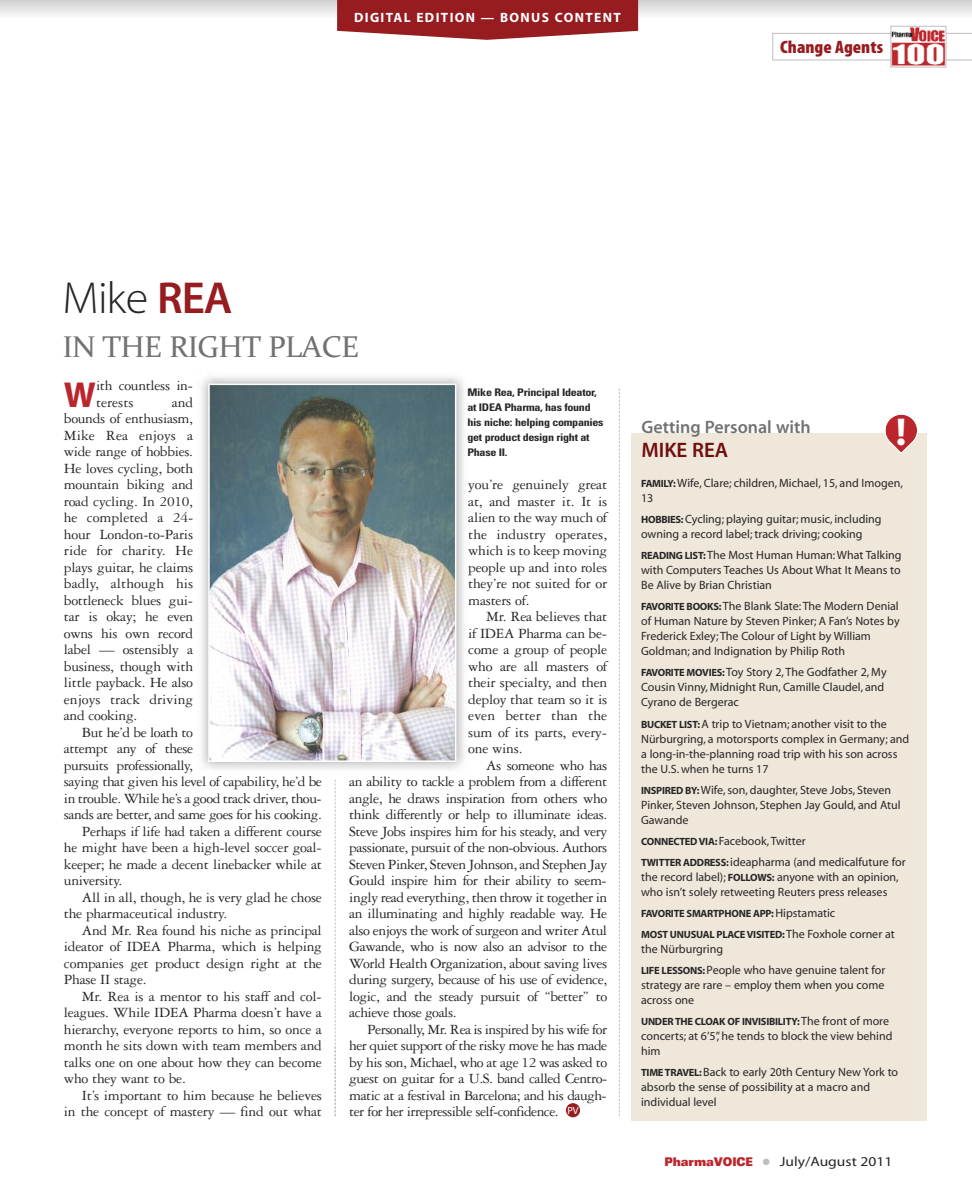
<style>
.page{position:relative;width:972px;height:1188px;background:#fff}
.page>*{position:absolute;margin:0;border:0;box-sizing:border-box;transform-origin:0 0}
.t1{font:45px "Myriad MM 215 wt 600 wd";color:#272627}
.t2{font:39px "Myriad MM 700 wt 600 wd";color:#fff}
.t3{font:36.15px "Myriad MM 700 wt 600 wd";color:#bb262c}
.t4{font:30px "Constantia";letter-spacing:-.025em;color:#737272}
.t5{font:21px "Myriad MM 565 wt 600 wd";color:#6f100f}
.t6{font:18px "Myriad MM 565 wt 600 wd";color:#737272}
.t7{font:18px "Myriad MM 830 wt 300 wd";color:#961c20;scale:1.05 1}
.t8{font:15px/16.5px "Garamond Three";letter-spacing:-.015em;color:#272627;text-align:justify}
.t9{font:13.5px "Myriad MM 400 wt 600 wd";color:#272627;scale:1.15 1}
.t10{font:13.5px "Myriad MM 700 wt 600 wd";letter-spacing:.1em;color:#fff}
.t11{font:12px/15px "Myriad MM 400 wt 600 wd";color:#272627}
.t12{font:10.5px/21px "Myriad MM 700 wt 600 wd";letter-spacing:-.025em;color:#272627}
.t13{font:700 condensed 10.5px/15px "Univers";letter-spacing:-.025em;color:#272627;scale:1.15 1}
.s1{font-family:"Myriad MM 565 wt 600 wd";color:#961c20}
.s2{font-family:"Myriad MM 700 wt 600 wd";font-size:10.5px}
.s3{font-family:"Myriad MM 400 wt 600 wd";font-size:12px}
.s4{font-family:"Univers";font-weight:900;font-stretch:expanded;font-size:12px;color:#bb262c}
.s5{color:#bebebe}
</style>
<div class="page">
<div style="left:631px;top:433px;width:295px;height:688px;background:#efe7da"></div>
<svg style="left:885px;top:414px;width:33px;height:40px"></svg>
<img style="left:201px;top:377px;width:263px;height:393px">
<img style="left:211px;top:387px;width:242px;height:372px">
<div style="left:208px;top:384px;width:248px;height:378px;border:2px solid #fff"></div>
<svg style="left:772px;top:33px;width:200px;height:27px"></svg>
<img style="left:893px;top:28px;width:51px;height:37px">
<div style="left:891px;top:26px;width:55px;height:41px;border:1px solid #bebebe"></div>
<div style="left:566px;top:1103px;width:14px;height:14px;background:#961c20;border-radius:7px"></div>
<svg style="left:619px;top:389px;width:1px;height:727px"></svg>
<svg style="left:335px;top:780px;width:1px;height:336px"></svg>
<svg style="left:3px;top:0;width:969px;height:17px"></svg>
<svg style="left:337px;top:0;width:301px;height:40px;background:#a2363a"></svg>
<svg style="left:0;top:0;width:3px;height:15px"></svg>
<p class="t10" style="left:354px;top:12px;width:268px">DIGITAL EDITION — BONUS CONTENT</p>
<p class="t7" style="left:780px;top:40px;width:100px">Change Agents</p>
<h1 class="t1" style="left:62px;top:281px;width:171px">Mike <span class="s1">REA</span></h1>
<h3 class="t4" style="left:62px;top:329px;width:298px">IN THE RIGHT PLACE</h3>
<h3 class="t3" style="left:64px;top:381px;width:34px">W</h3>
<p class="t8" style="left:96px;top:379px;width:98px">ith countless in&shy;terests</p>
<p class="t8" style="left:64px;top:395px;width:131px;text-indent:108px">and bounds of enthusiasm, Mike Rea enjoys a wide range of hobbies.<br>He loves cycling, both mountain biking and road cycling. In 2010, he completed a 24- hour London-to-Paris ride for charity. He plays guitar, he claims badly, although his bottleneck blues gui&shy;tar is okay; he even owns his own record label — ostensibly a business, though with little payback. He also enjoys track driving and cooking.</p>
<p class="t8" style="left:82px;top:725px;width:113px">But he’d be loath to</p>
<p class="t8" style="left:64px;top:742px;width:131px">attempt any of these</p>
<p class="t8" style="left:64px;top:758px;width:131px">pursuits professionally,</p>
<p class="t8" style="left:64px;top:775px;width:260px">saying that given his level of capability, he’d be</p>
<p class="t8" style="left:64px;top:791px;width:259px">in trouble. While he’s a good track driver, thou-</p>
<p class="t8" style="left:64px;top:808px;width:259px">sands are better, and same goes for his cooking.</p>
<p class="t8" style="left:82px;top:824px;width:241px">Perhaps if life had taken a different course</p>
<p class="t8" style="left:64px;top:841px;width:259px">he might have been a high-level soccer goal-</p>
<p class="t8" style="left:64px;top:857px;width:260px">keeper; he made a decent linebacker while at</p>
<p class="t8" style="left:64px;top:874px;width:60px">university.</p>
<p class="t8" style="left:82px;top:890px;width:241px">All in all, though, he is very glad he chose</p>
<p class="t8" style="left:64px;top:907px;width:165px">the pharmaceutical industry.</p>
<p class="t8" style="left:82px;top:923px;width:241px">And Mr. Rea found his niche as principal</p>
<p class="t8" style="left:64px;top:940px;width:259px">ideator of IDEA Pharma, which is helping</p>
<p class="t8" style="left:64px;top:956px;width:259px">companies get product design right at the</p>
<p class="t8" style="left:64px;top:973px;width:84px">Phase II stage.</p>
<p class="t8" style="left:82px;top:989px;width:241px">Mr. Rea is a mentor to his staff and col-</p>
<p class="t8" style="left:64px;top:1006px;width:259px">leagues. While IDEA Pharma doesn’t have a</p>
<p class="t8" style="left:64px;top:1022px;width:259px">hierarchy, everyone reports to him, so once a</p>
<p class="t8" style="left:64px;top:1039px;width:260px">month he sits down with team members and</p>
<p class="t8" style="left:64px;top:1055px;width:260px">talks one on one about how they can become</p>
<p class="t8" style="left:64px;top:1072px;width:123px">who they want to be.</p>
<p class="t8" style="left:82px;top:1088px;width:241px">It’s important to him because he believes</p>
<p class="t8" style="left:64px;top:1105px;width:260px">in the concept of mastery — find out what</p>
<p class="t13" style="left:468px;top:386px;width:120px">Mike Rea, Principal Ideator, at IDEA Pharma, has found his niche: helping companies get product design right at<br>Phase II.</p>
<p class="t8" style="left:468px;top:478px;width:141px">you’re genuinely great at, and master it. It is alien to the way much of the industry operates, which is to keep moving people up and into roles they’re not suited for or masters of.</p>
<p class="t8" style="left:468px;top:610px;width:141px;text-indent:18px">Mr. Rea believes that if IDEA Pharma can be&shy;come a group of people who are all masters of their specialty, and then deploy that team so it is even better than the sum of its parts, every&shy;one wins.</p>
<p class="t8" style="left:349px;top:758px;width:260px;text-indent:137px">As someone who has an ability to tackle a problem from a different angle, he draws inspiration from others who think differently or help to illuminate ideas.<br>Steve Jobs inspires him for his steady, and very passionate, pursuit of the non-obvious. Authors Steven Pinker, Steven Johnson, and Stephen Jay Gould inspire him for their ability to seem&shy;ingly read everything, then throw it together in an illuminating and highly readable way. He also enjoys the work of surgeon and writer Atul Gawande, who is now also an advisor to the World Health Organization, about saving lives during surgery, because of his use of evidence, logic, and the steady pursuit of “better” to achieve those goals.</p>
<p class="t8" style="left:349px;top:1022px;width:260px;text-indent:18px">Personally, Mr. Rea is inspired by his wife for her quiet support of the risky move he has made by his son, Michael, who at age 12 was asked to guest on guitar for a U.S. band called Centro&shy;matic at a festival in Barcelona; and his daugh&shy;ter for her irrepressible self-confidence. <sup>PV</sup></p>
<p class="t6" style="left:641px;top:420px;width:171px">Getting Personal with</p>
<h3 class="t5" style="left:641px;top:442px;width:88px">MIKE REA</h3>
<h2 class="t2" style="left:896px;top:418px;width:12px">!</h2>
<p class="t11" style="left:641px;top:477px;width:263px"><span class="s2">FAMILY:</span>Wife, Clare; children, Michael, 15, and Imogen,<br>13</p>
<p class="t11" style="left:641px;top:513px;width:242px"><span class="s2">HOBBIES:</span>Cycling; playing guitar; music, including owning a record label; track driving; cooking</p>
<p class="t11" style="left:641px;top:549px;width:262px;text-align:justify"><span class="s2">READING LIST:</span>The Most Human Human:What Talking with Computers Teaches Us About What It Means to Be Alive by Brian Christian</p>
<p class="t11" style="left:641px;top:600px;width:260px"><span class="s2">FAVORITE BOOKS:</span>The Blank Slate: The Modern Denial of Human Nature by Steven Pinker; A Fan’s Notes by Frederick Exley; The Colour of Light by William Goldman; and Indignation by Philip Roth</p>
<p class="t11" style="left:641px;top:666px;width:247px"><span class="s2">FAVORITE MOVIES:</span>Toy Story 2,The Godfather 2, My<br>Cousin Vinny, Midnight Run, Camille Claudel, and<br>Cyrano de Bergerac</p>
<p class="t11" style="left:641px;top:717px;width:270px"><span class="s2">BUCKET LIST:</span>A trip to Vietnam; another visit to the Nürburgring, a motorsports complex in Germany; and a long-in-the-planning road trip with his son across the U.S. when he turns 17</p>
<p class="t11" style="left:641px;top:783px;width:261px"><span class="s2">INSPIRED BY:</span>Wife, son, daughter, Steve Jobs, Steven<br>Pinker, Steven Johnson, Stephen Jay Gould, and Atul<br>Gawande</p>
<p class="t11" style="left:641px;top:831px;width:266px;line-height:21px"><span class="s2">CONNECTEDVIA:</span>Facebook,Twitter<br><span class="s2">TWITTER ADDRESS:</span>ideapharma (and medicalfuture for</p>
<p class="t11" style="left:641px;top:870px;width:259px">the record label); <span class="s2">FOLLOWS:</span> anyone with an opinion, who isn’t solely retweeting Reuters press releases</p>
<p class="t12" style="left:641px;top:904px;width:255px">FAVORITE SMARTPHONE APP:<span class="s3">Hipstamatic<br></span>MOST UNUSUAL PLACEVISITED:<span class="s3">The Foxhole corner at</span></p>
<p class="t11" style="left:641px;top:939px;width:246px;line-height:21px">the Nürburgring<br><span class="s2">LIFE LESSONS:</span>People who have genuine talent for</p>
<p class="t11" style="left:641px;top:978px;width:245px">strategy are rare – employ them when you come across one</p>
<p class="t12" style="left:641px;top:1012px;width:250px">UNDER THE CLOAK OF INVISIBILITY:<span class="s3">The front of more</span></p>
<p class="t11" style="left:641px;top:1029px;width:253px">concerts; at 6’5”, he tends to block the view behind him</p>
<p class="t11" style="left:641px;top:1065px;width:259px"><span class="s2">TIMETRAVEL:</span>Back to early 20th Century New York to absorb the sense of possibility at a macro and individual level</p>
<p class="t9" style="left:664px;top:1156px;width:200px"><span class="s4">PharmaVOICE</span> <span class="s5">●</span> July/August 2011</p>
</div>
